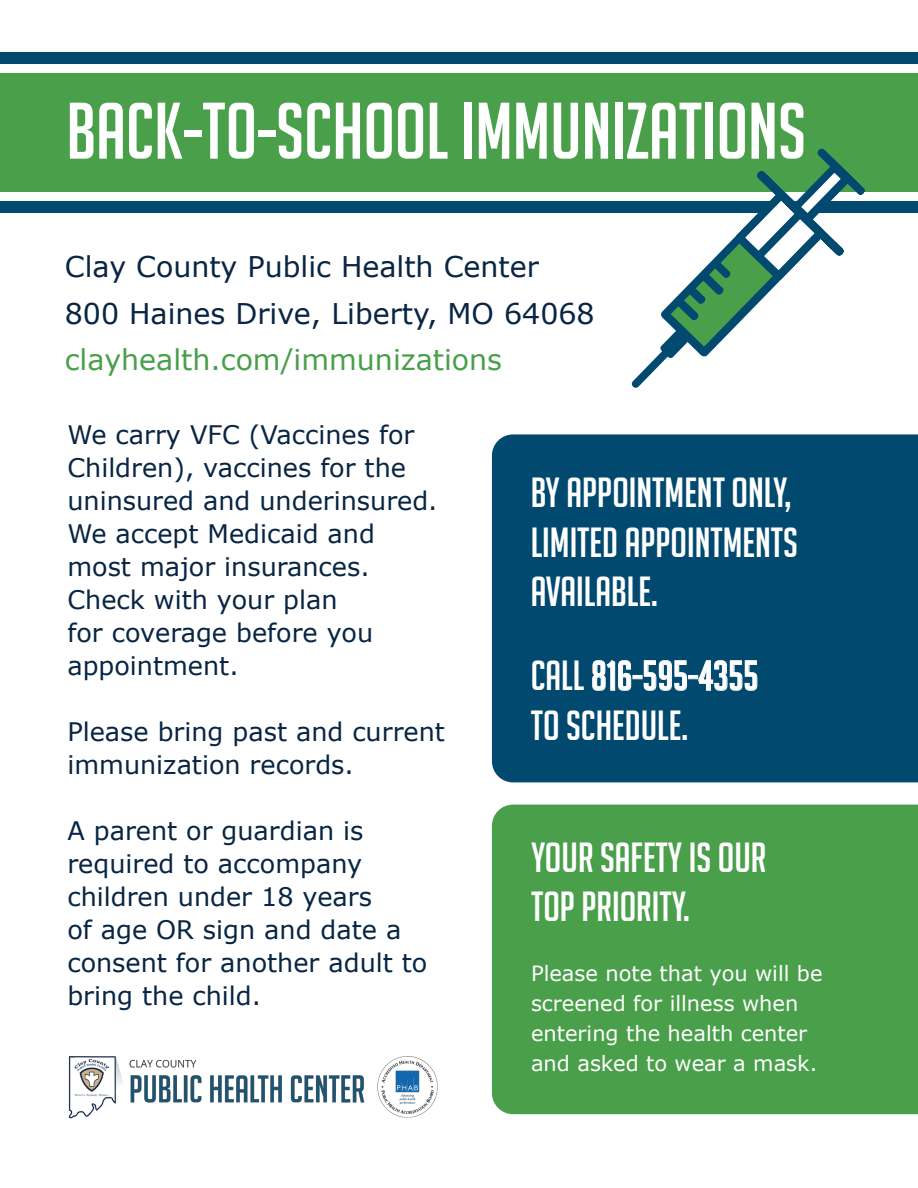
<style>
.page{position:relative;width:918px;height:1188px;background:#fff}
.page>*{position:absolute;margin:0;border:0;box-sizing:border-box;transform-origin:0 0}
.t1{font:78px "Big Noodle Titling";color:#fff}
.t2{font:41.1px/49.5px "Big Noodle Titling";color:#fff}
.t3{font:28.5px "Verdana";color:#082543}
.t4{font:28.5px "Verdana";color:#4a9f4b}
.t5{font:25.5px/33px "Verdana";color:#082543}
.t6{font:21px/30px "Verdana";color:#fff}
</style>
<div class="page">
<img style="left:68px;top:1056px;width:369px;height:63px">
<div style="left:0;top:74px;width:918px;height:118px;background:#4a9f4b"></div>
<div style="left:0;top:53px;width:918px;height:11px;background:#02496f"></div>
<div style="left:0;top:201px;width:918px;height:12px;background:#02496f"></div>
<div style="left:492px;top:434px;width:426px;height:348px;background:#02496f"></div>
<div style="left:492px;top:805px;width:426px;height:309px;background:#4a9f4b"></div>
<svg style="left:631px;top:148px;width:234px;height:240px"></svg>
<p class="t1" style="left:66px;top:89px;width:741px">BACK-TO-SCHOOL IMMUNIZATIONS</p>
<p class="t3" style="left:65px;top:247px;width:476px">Clay County Public Health Center</p>
<p class="t3" style="left:65px;top:294px;width:531px">800 Haines Drive, Liberty, MO 64068</p>
<p class="t4" style="left:65px;top:340px;width:439px">clayhealth.com/immunizations</p>
<p class="t5" style="left:67px;top:418px;width:372px">We carry VFC (Vaccines for<br>Children), vaccines for the uninsured and underinsured.<br>We accept Medicaid and most major insurances.<br>Check with your plan<br>for coverage before you appointment.</p>
<p class="t5" style="left:67px;top:715px;width:379px">Please bring past and current immunization records.</p>
<p class="t5" style="left:67px;top:814px;width:361px">A parent or guardian is required to accompany children under 18 years<br>of age OR sign and date a consent for another adult to bring the child.</p>
<p class="t2" style="left:531px;top:468px;width:262px">BY APPOINTMENT ONLY,</p>
<p class="t2" style="left:531px;top:517px;width:269px">LIMITED APPOINTMENTS<br>AVAILABLE.</p>
<p class="t2" style="left:531px;top:651px;width:229px">CALL 816-595-4355</p>
<p class="t2" style="left:531px;top:700px;width:159px">TO SCHEDULE.</p>
<p class="t2" style="left:531px;top:833px;width:237px">YOUR SAFETY IS OUR</p>
<p class="t2" style="left:531px;top:882px;width:160px">TOP PRIORITY.</p>
<p class="t6" style="left:531px;top:959px;width:293px">Please note that you will be screened for illness when entering the health center and asked to wear a mask.</p>
</div>
